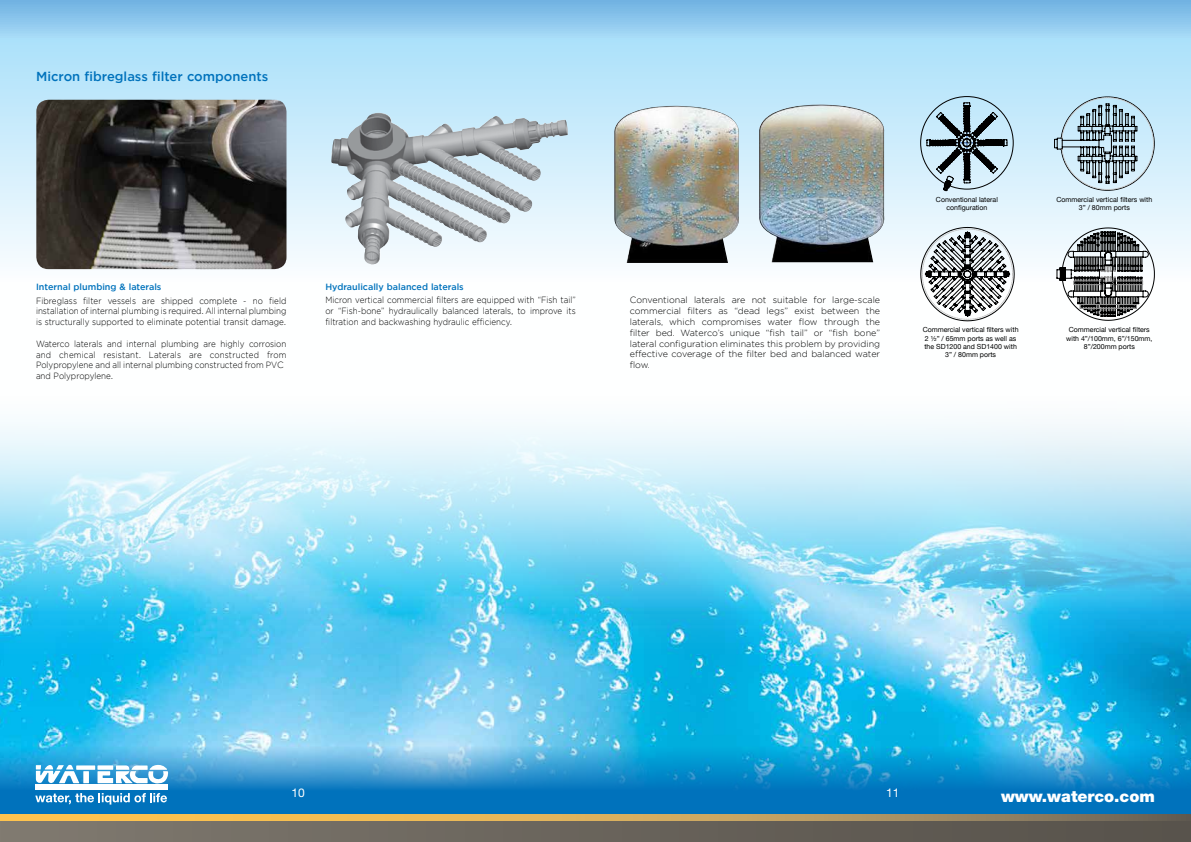
<style>
.page{position:relative;width:1191px;height:842px;background:#fff}
.page>*{position:absolute;margin:0;border:0;box-sizing:border-box;transform-origin:0 0}
.t1{font:900 16px "Helvetica Neue";color:#fff}
.t2{font:500 13px "Gotham";color:#0072bc}
.t3{font:12px "Helvetica Neue";color:#fff}
.t4{font:300 9px/10.8px "Gotham";color:#000;text-align:justify;scale:.9 1}
.t5{font:300 9px/10.8px "Gotham";color:#000;text-align:justify}
.t6{font:500 9px "Gotham";color:#0072bc}
.t7{font:7px/8.4px "Helvetica Neue";color:#000;text-align:center}
</style>
<div class="page">
<svg style="left:0;top:0;width:1191px;height:227px;background:#b2dcf3"></svg>
<img style="left:0;top:227px;width:1191px;height:508px">
<svg style="left:0;top:735px;width:1191px;height:79px;background:#2596d0"></svg>
<div style="left:0;top:817px;width:1191px;height:25px;background:linear-gradient(to right,#7f796f,#55504a)"></div>
<svg style="left:0;top:814px;width:1191px;height:7px;background:#cca559"></svg>
<svg style="left:36px;top:764px;width:133px;height:20px"></svg>
<div style="left:36px;top:785px;width:132px;height:5px;background:#fff"></div>
<svg style="left:35px;top:793px;width:132px;height:11px"></svg>
<img style="left:613px;top:106px;width:129px;height:157px">
<img style="left:758px;top:105px;width:129px;height:157px">
<svg style="left:920px;top:227px;width:95px;height:95px"></svg>
<svg style="left:1053px;top:96px;width:102px;height:95px;background:#a1b9c4"></svg>
<svg style="left:1056px;top:227px;width:99px;height:94px"></svg>
<svg style="left:924px;top:102px;width:86px;height:89px;background:#96acb7"></svg>
<img style="left:36px;top:100px;width:250px;height:169px">
<img style="left:331px;top:113px;width:112px;height:151px">
<h2 class="t2" style="left:36px;top:67px;width:234px">Micron fibreglass filter components</h2>
<p class="t6" style="left:36px;top:281px;width:127px">Internal plumbing &amp; laterals</p>
<p class="t4" style="left:36px;top:295px;width:280px">Fibreglass filter vessels are shipped complete - no field installation of internal plumbing is required. All internal plumbing is structurally supported to eliminate potential transit damage.</p>
<p class="t4" style="left:36px;top:338px;width:280px">Waterco laterals and internal plumbing are highly corrosion and chemical resistant. Laterals are constructed from Polypropylene and all internal plumbing constructed from PVCC and Polypropylene.</p>
<p class="t6" style="left:325px;top:281px;width:140px">Hydraulically balanced laterals</p>
<p class="t4" style="left:325px;top:295px;width:280px">Micron vertical commercial filters are equipped with “Fish tail” or “Fish-bone” hydraulically balanced laterals, to improve its filtration and backwashing hydraulic efficiency.</p>
<p class="t5" style="left:630px;top:295px;width:252px">Conventional laterals are not suitable for large-scale commercial filters as “dead legs” exist between the laterals, which compromises water flow through the filter bed. Waterco’s unique “fish tail” or “fish bone” lateral configuration eliminates this problem by providing effective coverage of the filter bed and balanced water flow.</p>
<p class="t7" style="left:936px;top:195px;width:63px">Conventional lateral configuration</p>
<p class="t7" style="left:1056px;top:195px;width:97px">Commercial vertical filters with<br>3” / 80mm ports</p>
<p class="t7" style="left:922px;top:326px;width:97px">Commercial vertical filters with<br>2 ½” / 65mm ports as well as the SD1200 and SD1400 with<br>3” / 80mm ports</p>
<p class="t7" style="left:1066px;top:326px;width:88px">Commercial vertical filters with 4”/100mm, 6”/150mm,<br>8”/200mm ports</p>
<h3 class="t3" style="left:291px;top:786px;width:15px">10</h3>
<h3 class="t3" style="left:886px;top:786px;width:15px">11</h3>
<h1 class="t1" style="left:1001px;top:787px;width:155px">www.waterco.com</h1>
</div>
